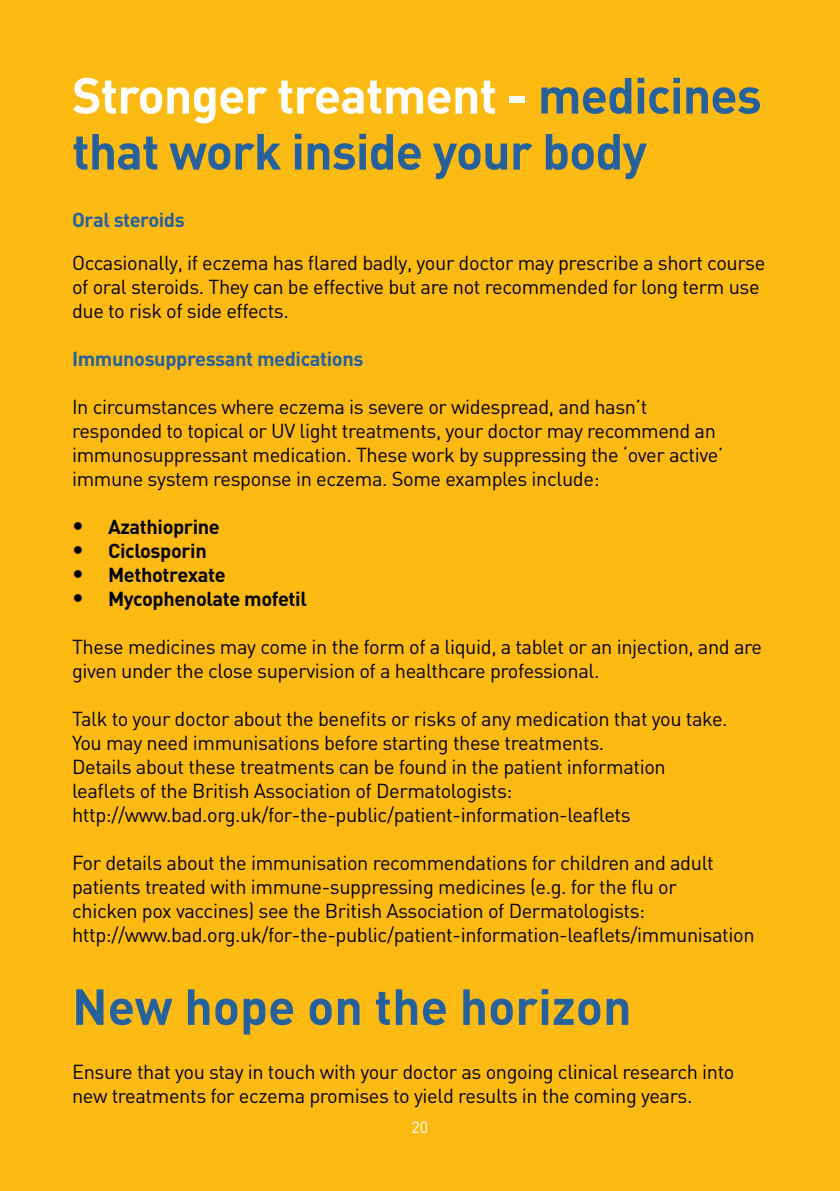
<style>
.page{position:relative;width:840px;height:1191px;background:#fff}
.page>*{position:absolute;margin:0;border:0;box-sizing:border-box;transform-origin:0 0}
.t1{font:700 50px/56px "DIN";letter-spacing:-.02em;color:#26619c}
.t2{font:700 50px "DIN";color:#26619c}
.t3{font:20px/24px "DIN";letter-spacing:-.02em;color:#000}
.t4{font:700 20px "DIN";letter-spacing:-.02em;color:#000}
.t5{font:700 20px "DIN";letter-spacing:-.02em;color:#26619c}
.t6{font:16px "DIN";color:#fff}
.s1{color:#fff}
.s2{font-size:24px}
</style>
<div class="page">
<div style="left:0;top:0;width:839px;height:1191px;background:#fdba12"></div>
<h1 class="t1" style="left:72px;top:65px;width:690px"><span class="s1">Stronger treatment -</span> medicines that work inside your body</h1>
<p class="t5" style="left:72px;top:207px;width:114px">Oral steroids</p>
<p class="t3" style="left:72px;top:251px;width:694px">Occasionally, if eczema has flared badly, your doctor may prescribe a short course of oral steroids. They can be effective but are not recommended for long term use due to risk of side effects.</p>
<p class="t5" style="left:72px;top:345px;width:293px">Immunosuppressant medications</p>
<p class="t3" style="left:72px;top:394px;width:652px">In circumstances where eczema is severe or widespread, and hasn’t responded to topical or UV light treatments, your doctor may recommend an immunosuppressant medication. These work by suppressing the ‘over active’ immune system response in eczema. Some examples include:</p>
<p class="t4" style="left:72px;top:513px;width:149px"><span class="s2">•</span> Azathioprine</p>
<p class="t4" style="left:72px;top:537px;width:136px"><span class="s2">•</span> Ciclosporin</p>
<p class="t4" style="left:72px;top:561px;width:155px"><span class="s2">•</span> Methotrexate</p>
<p class="t4" style="left:72px;top:585px;width:236px"><span class="s2">•</span> Mycophenolate mofetil</p>
<p class="t3" style="left:72px;top:634px;width:691px">These medicines may come in the form of a liquid, a tablet or an injection, and are given under the close supervision of a healthcare professional.</p>
<p class="t3" style="left:72px;top:706px;width:656px">Talk to your doctor about the benefits or risks of any medication that you take.<br>You may need immunisations before starting these treatments.<br>Details about these treatments can be found in the patient information leaflets of the British Association of Dermatologists: http://www.bad.org.uk/for-the-public/patient-information-leaflets</p>
<p class="t3" style="left:72px;top:850px;width:683px">For details about the immunisation recommendations for children and adult patients treated with immune-suppressing medicines (e.g. for the flu or<br>chicken pox vaccines) see the British Association of Dermatologists: http://www.bad.org.uk/for-the-public/patient-information-leaflets/immunisation</p>
<h1 class="t2" style="left:72px;top:974px;width:560px">New hope on the horizon</h1>
<p class="t3" style="left:72px;top:1059px;width:663px">Ensure that you stay in touch with your doctor as ongoing clinical research into new treatments for eczema promises to yield results in the coming years.</p>
<p class="t6" style="left:411px;top:1117px;width:18px">20</p>
</div>
